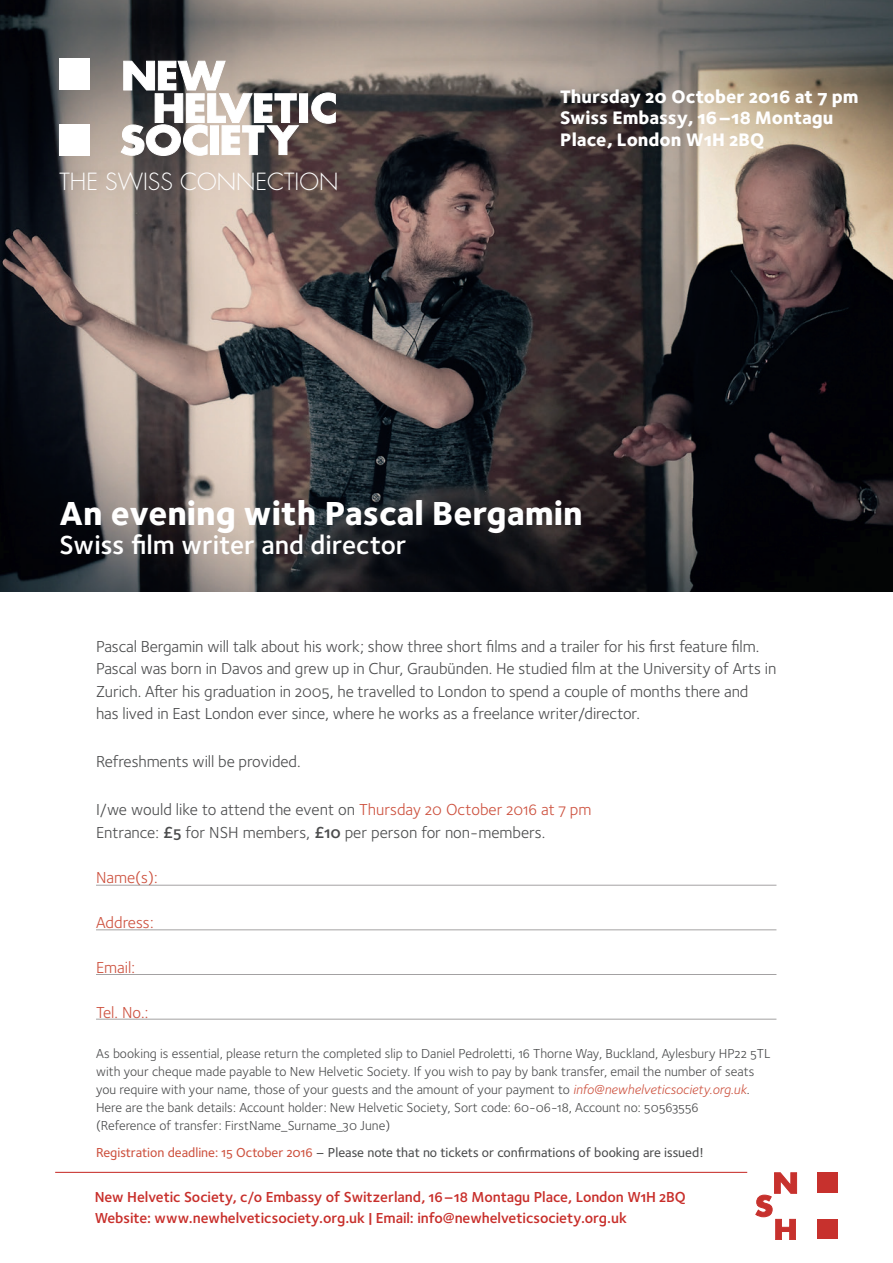
<style>
.page{position:relative;width:893px;height:1263px;background:#fff}
.page>*{position:absolute;margin:0;border:0;box-sizing:border-box;transform-origin:0 0}
.backside{font:800 34.5px "Foundry Sterling";color:#fff}
.backside-2{font:600 27px "Foundry Sterling";color:#fff}
.t1{font:300 22.95px "Futura Std";color:#fff}
.backside-3{font:800 18.75px "Foundry Sterling";color:#fff}
.t2{font:16.5px/22.5px "Foundry Sterling";letter-spacing:-.005em;color:#4b4c4d}
.t3{font:16.5px "Foundry Sterling";color:#cd513e}
.t4{font:600 15px "Foundry Sterling";letter-spacing:-.005em;color:#c82f2b}
.t5{font:13.5px/18px "Foundry Sterling";color:#4b4c4d}
.t6{font:500 13.5px "Foundry Sterling";color:#4b4c4d}
.s1{color:#cd513e}
.s2{font-weight:600}
.s3{font-style:italic;color:#cd513e}
</style>
<div class="page">
<hr style="left:96px;top:885px;width:680px;height:1px;background:#231f20">
<hr style="left:96px;top:929px;width:680px;height:1px;background:#231f20">
<hr style="left:96px;top:974px;width:680px;height:1px;background:#231f20">
<hr style="left:96px;top:1019px;width:680px;height:1px;background:#231f20">
<img style="left:0;top:0;width:893px;height:591px">
<div style="left:60px;top:58px;width:30px;height:32px;background:#fff"></div>
<div style="left:60px;top:124px;width:30px;height:32px;background:#fff"></div>
<svg style="left:120px;top:61px;width:179px;height:95px"></svg>
<div style="left:300px;top:94px;width:8px;height:29px;background:#fff"></div>
<svg style="left:311px;top:92px;width:25px;height:32px"></svg>
<hr style="left:55px;top:1172px;width:692px;height:1px;background:#c82f2b">
<div style="left:818px;top:1172px;width:20px;height:21px;background:#c7312d"></div>
<div style="left:818px;top:1219px;width:20px;height:20px;background:#c7312d"></div>
<svg style="left:755px;top:1172px;width:42px;height:67px"></svg>
<p class="t1" style="left:60px;top:167px;width:280px">THE SWISS CONNECTION</p>
<p class="backside-3" style="left:560px;top:85px;width:300px">Thursday 20 October 2016 at 7 pm</p>
<p class="backside-3" style="left:560px;top:106px;width:275px">Swiss Embassy, 16–18 Montagu</p>
<p class="backside-3" style="left:560px;top:128px;width:205px">Place, London W1H 2BQ</p>
<p class="backside" style="left:59px;top:492px;width:525px">An evening with Pascal Bergamin</p>
<p class="backside-2" style="left:59px;top:529px;width:349px">Swiss film writer and director</p>
<p class="t2" style="left:96px;top:635px;width:682px">Pascal Bergamin will talk about his work; show three short films and a trailer for his first feature film.<br>Pascal was born in Davos and grew up in Chur, Graubünden. He studied film at the University of Arts in Zurich. After his graduation in 2005, he travelled to London to spend a couple of months there and<br>has lived in East London ever since, where he works as a freelance writer/director.</p>
<p class="t2" style="left:96px;top:750px;width:206px">Refreshments will be provided.</p>
<p class="t2" style="left:96px;top:798px;width:497px">I/we would like to attend the event on <span class="s1">Thursday 20 October 2016 at 7 pm</span></p>
<p class="t2" style="left:96px;top:821px;width:451px">Entrance: <span class="s2">£5</span> for NSH members, <span class="s2">£10</span> per person for non-members.</p>
<p class="t3" style="left:96px;top:867px;width:63px">Name(s):</p>
<p class="t3" style="left:96px;top:912px;width:59px">Address:</p>
<p class="t3" style="left:96px;top:957px;width:41px">Email:</p>
<p class="t3" style="left:96px;top:1002px;width:54px">Tel. No.:</p>
<p class="t5" style="left:96px;top:1045px;width:676px">As booking is essential, please return the completed slip to Daniel Pedroletti, 16 Thorne Way, Buckland, Aylesbury HP22 5TL with your cheque made payable to New Helvetic Society. If you wish to pay by bank transfer, email the number of seats you require with your name, those of your guests and the amount of your payment to <span class="s3">info@newhelveticsociety.org.uk</span>.<br>Here are the bank details: Account holder: New Helvetic Society, Sort code: 60-06-18, Account no: 50563556<br>(Reference of transfer: FirstName_Surname_30 June)</p>
<p class="t6" style="left:96px;top:1144px;width:609px"><span class="s1">Registration deadline: 15 October 2016</span> – Please note that no tickets or confirmations of booking are issued!</p>
<p class="t4" style="left:95px;top:1188px;width:592px">New Helvetic Society, c/o Embassy of Switzerland, 16–18 Montagu Place, London W1H 2BQ</p>
<p class="t4" style="left:95px;top:1209px;width:533px">Website: www.newhelveticsociety.org.uk | Email: info@newhelveticsociety.org.uk</p>
</div>
